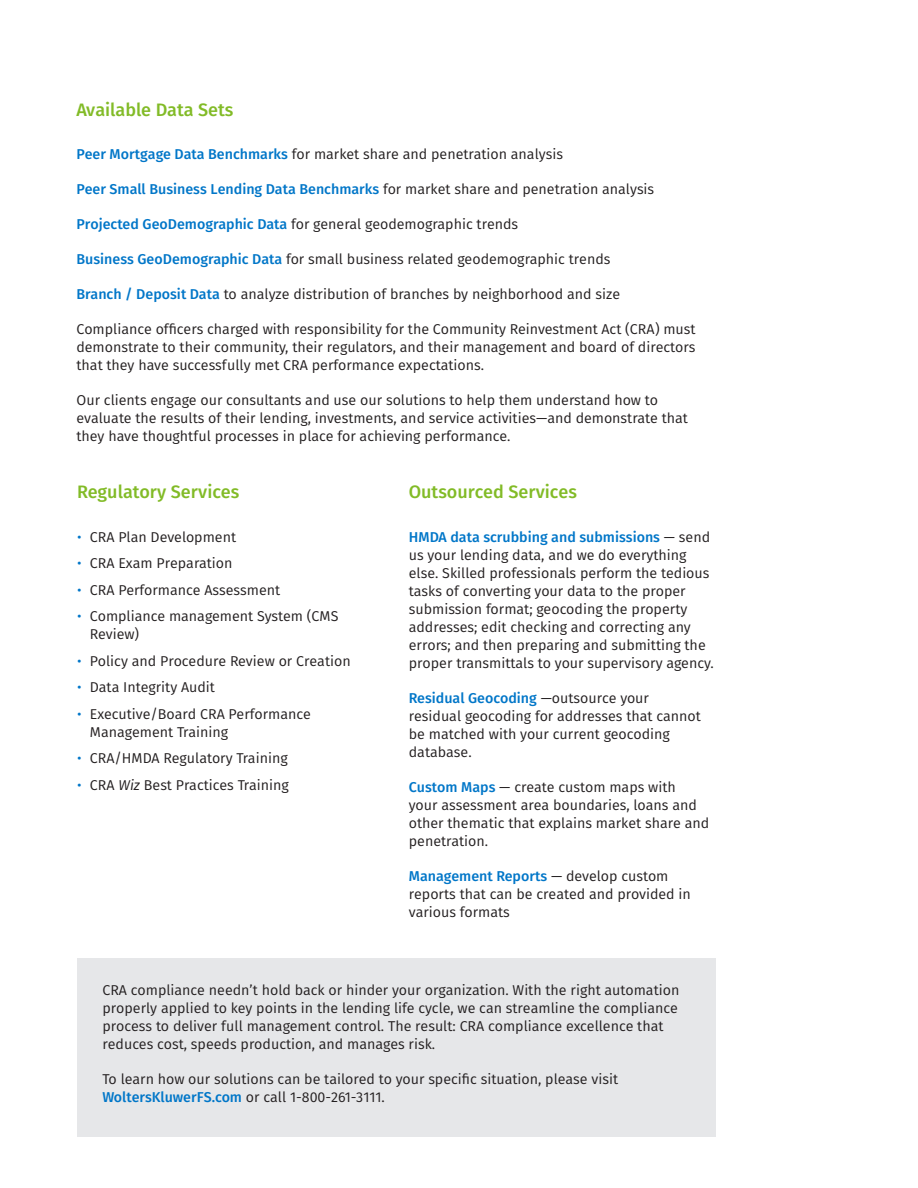
<style>
.page{position:relative;width:918px;height:1188px;background:#fff}
.page>*{position:absolute;margin:0;border:0;box-sizing:border-box;transform-origin:0 0}
.Intro_Text{font:500 18px "Fira Sans";color:#82bb27}
.Text{font:14.25px/18px "Fira Sans";color:#231f20}
.Text-2{font:500 14.25px "Fira Sans";color:#0076c8}
.s1{font-weight:500;color:#0076c8}
.s2{font-weight:400;color:#231f20}
.s3{color:#0076c8}
.s4{font-style:italic}
</style>
<div class="page">
<div style="left:77px;top:958px;width:638px;height:179px;background:#e6e7e9"></div>
<p class="Intro_Text" style="left:77px;top:97px;width:158px">Available Data Sets</p>
<p class="Text" style="left:77px;top:145px;width:488px"><span class="s1">Peer Mortgage Data Benchmarks</span> for market share and penetration analysis</p>
<p class="Text-2" style="left:77px;top:179px;width:579px">Peer Small Business Lending Data Benchmarks <span class="s2">for market share and penetration analysis</span></p>
<p class="Text" style="left:77px;top:215px;width:443px"><span class="s1">Projected GeoDemographic Data</span> for general geodemographic trends</p>
<p class="Text" style="left:77px;top:250px;width:536px"><span class="s1">Business GeoDemographic Data</span> for small business related geodemographic trends</p>
<p class="Text" style="left:77px;top:285px;width:545px"><span class="s1">Branch / Deposit Data</span> to analyze distribution of branches by neighborhood and size</p>
<p class="Text" style="left:77px;top:320px;width:621px;text-align:justify">Compliance officers charged with responsibility for the Community Reinvestment Act (CRA) must demonstrate to their community, their regulators, and their management and board of directors that they have successfully met CRA performance expectations.</p>
<p class="Text" style="left:77px;top:391px;width:613px">Our clients engage our consultants and use our solutions to help them understand how to evaluate the results of their lending, investments, and service activities—and demonstrate that they have thoughtful processes in place for achieving performance.</p>
<p class="Intro_Text" style="left:77px;top:479px;width:164px">Regulatory Services</p>
<p class="Text" style="left:77px;top:528px;width:160px"><span class="s3">•</span> CRA Plan Development</p>
<p class="Text" style="left:77px;top:554px;width:157px"><span class="s3">•</span> CRA Exam Preparation</p>
<p class="Text" style="left:77px;top:581px;width:205px"><span class="s3">•</span> CRA Performance Assessment</p>
<p class="Text" style="left:90px;top:607px;width:250px;text-indent:-13px"><span class="s3">•</span> Compliance management System (CMS<br>Review)</p>
<p class="Text" style="left:77px;top:652px;width:275px"><span class="s3">•</span> Policy and Procedure Review or Creation</p>
<p class="Text" style="left:77px;top:678px;width:139px"><span class="s3">•</span> Data Integrity Audit</p>
<p class="Text" style="left:90px;top:705px;width:222px;text-indent:-13px"><span class="s3">•</span> Executive/Board CRA Performance<br>Management Training</p>
<p class="Text" style="left:77px;top:749px;width:212px"><span class="s3">•</span> CRA/HMDA Regulatory Training</p>
<p class="Text" style="left:77px;top:776px;width:213px"><span class="s3">•</span> CRA <span class="s4">Wiz</span> Best Practices Training</p>
<p class="Intro_Text" style="left:409px;top:479px;width:170px">Outsourced Services</p>
<p class="Text" style="left:409px;top:528px;width:306px"><span class="s1">HMDA data scrubbing and submissions</span> — send us your lending data, and we do everything else. Skilled professionals perform the tedious tasks of converting your data to the proper submission format; geocoding the property addresses; edit checking and correcting any errors; and then preparing and submitting the proper transmittals to your supervisory agency.</p>
<p class="Text" style="left:409px;top:689px;width:294px"><span class="s1">Residual Geocoding</span> —outsource your residual geocoding for addresses that cannot be matched with your current geocoding database.</p>
<p class="Text" style="left:409px;top:778px;width:302px"><span class="s1">Custom Maps</span> — create custom maps with<br>your assessment area boundaries, loans and other thematic that explains market share and penetration.</p>
<p class="Text" style="left:409px;top:867px;width:284px"><span class="s1">Management Reports</span> — develop custom reports that can be created and provided in various formats</p>
<p class="Text" style="left:102px;top:981px;width:578px">CRA compliance needn’t hold back or hinder your organization. With the right automation properly applied to key points in the lending life cycle, we can streamline the compliance process to deliver full management control. The result: CRA compliance excellence that reduces cost, speeds production, and manages risk.</p>
<p class="Text" style="left:102px;top:1070px;width:517px">To learn how our solutions can be tailored to your specific situation, please visit<br><span class="s1">WoltersKluwerFS.com</span> or call 1-800-261-3111.</p>
</div>
